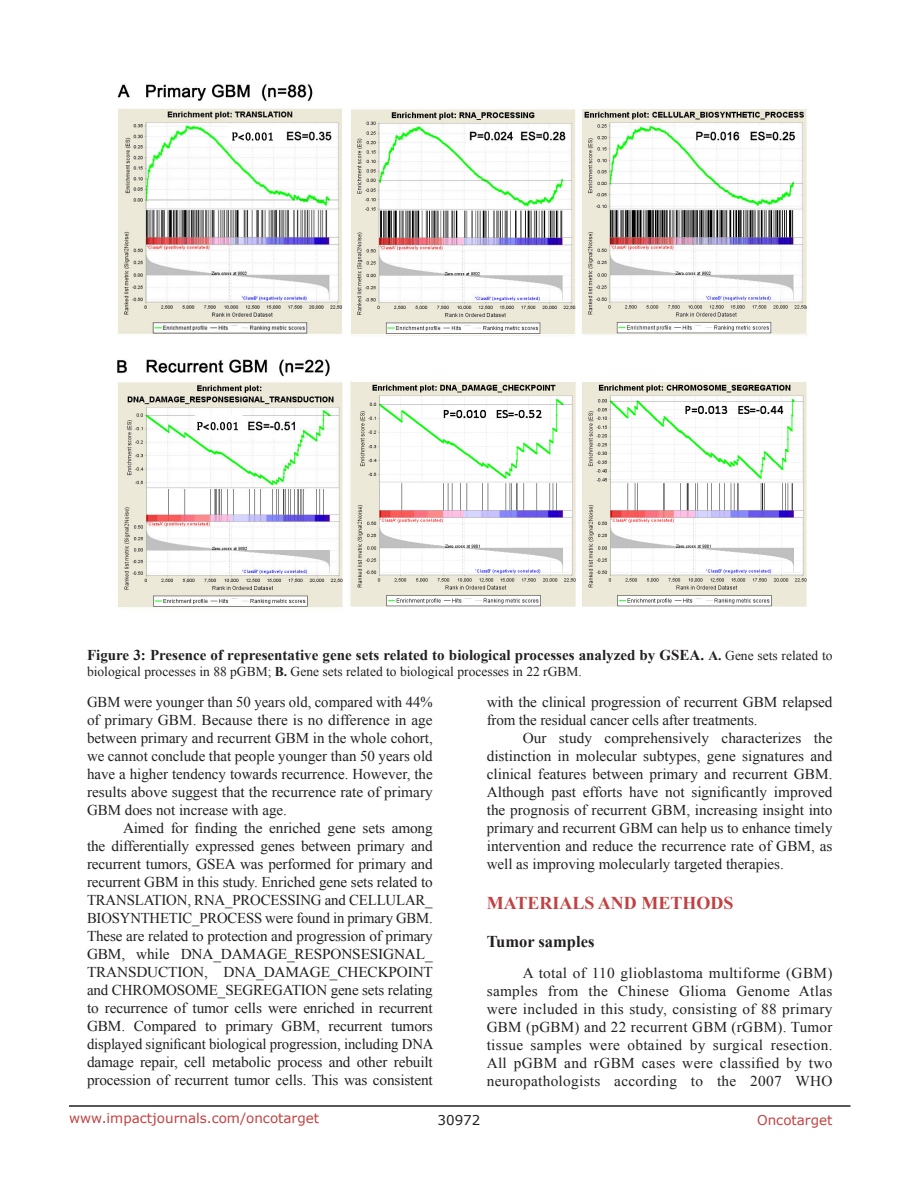
<style>
.page{position:relative;width:918px;height:1188px;background:#fff}
.page>*{position:absolute;margin:0;border:0;box-sizing:border-box;transform-origin:0 0}
.Heading{font:700 18px "Times New Roman";color:#c24141}
.SubHeading_no{font:700 16.5px "Times New Roman";color:#231f20}
.BodyText{font:15px/18px "Times New Roman";color:#231f20;text-align:justify}
.FigureText{font:700 15px "Times New Roman";color:#231f20}
.FigureText-2{font:13.5px "Times New Roman";color:#231f20}
.t1{font:13.5px "Verdana";color:#c24141}
.t2{font:13.5px "Verdana";color:#231f20}
.s1{font-size:13.5px}
.s2{font-weight:400;font-size:13.5px}
.s3{font-weight:700}
</style>
<div class="page">
<hr style="left:69px;top:1105px;width:781px;height:2px;background:#231f20">
<img style="left:117px;top:84px;width:690px;height:524px">
<p class="FigureText" style="left:87px;top:644px;width:747px">Figure 3: Presence of representative gene sets related to biological processes analyzed by GSEA. <span class="s1">A.</span> <span class="s2">Gene sets related to</span></p>
<p class="FigureText-2" style="left:87px;top:662px;width:496px">biological processes in 88 pGBM; <span class="s3">B.</span> Gene sets related to biological processes in 22 rGBM.</p>
<p class="BodyText" style="left:87px;top:693px;width:347px">GBM were younger than 50 years old, compared with 44% of primary GBM. Because there is no difference in age between primary and recurrent GBM in the whole cohort, we cannot conclude that people younger than 50 years old have a higher tendency towards recurrence. However, the results above suggest that the recurrence rate of primary GBM does not increase with age.</p>
<p class="BodyText" style="left:87px;top:819px;width:348px;text-indent:36px">Aimed for finding the enriched gene sets among the differentially expressed genes between primary and recurrent tumors, GSEA was performed for primary and recurrent GBM in this study. Enriched gene sets related to TRANSLATION, RNA_PROCESSING and CELLULAR_ BIOSYNTHETIC_PROCESS were found in primary GBM.<br>These are related to protection and progression of primary GBM, while DNA_DAMAGE_RESPONSESIGNAL_ TRANSDUCTION, DNA_DAMAGE_CHECKPOINT and CHROMOSOME_SEGREGATION gene sets relating to recurrence of tumor cells were enriched in recurrent GBM. Compared to primary GBM, recurrent tumors displayed significant biological progression, including DNA damage repair, cell metabolic process and other rebuilt procession of recurrent tumor cells. This was consistent</p>
<p class="BodyText" style="left:487px;top:693px;width:347px">with the clinical progression of recurrent GBM relapsed from the residual cancer cells after treatments.</p>
<p class="BodyText" style="left:487px;top:729px;width:347px;text-indent:36px">Our study comprehensively characterizes the distinction in molecular subtypes, gene signatures and clinical features between primary and recurrent GBM.<br>Although past efforts have not significantly improved the prognosis of recurrent GBM, increasing insight into primary and recurrent GBM can help us to enhance timely intervention and reduce the recurrence rate of GBM, as well as improving molecularly targeted therapies.</p>
<p class="Heading" style="left:487px;top:890px;width:248px">MATERIALS AND METHODS</p>
<p class="SubHeading_no" style="left:487px;top:930px;width:109px">Tumor samples</p>
<p class="BodyText" style="left:487px;top:964px;width:347px;text-indent:36px">A total of 110 glioblastoma multiforme (GBM) samples from the Chinese Glioma Genome Atlas were included in this study, consisting of 88 primary GBM (pGBM) and 22 recurrent GBM (rGBM). Tumor tissue samples were obtained by surgical resection.<br>All pGBM and rGBM cases were classified by two neuropathologists according to the 2007 WHO</p>
<p class="t1" style="left:69px;top:1109px;width:252px">www.impactjournals.com/oncotarget</p>
<p class="t2" style="left:438px;top:1111px;width:44px">30972</p>
<p class="t1" style="left:757px;top:1111px;width:77px">Oncotarget</p>
</div>
